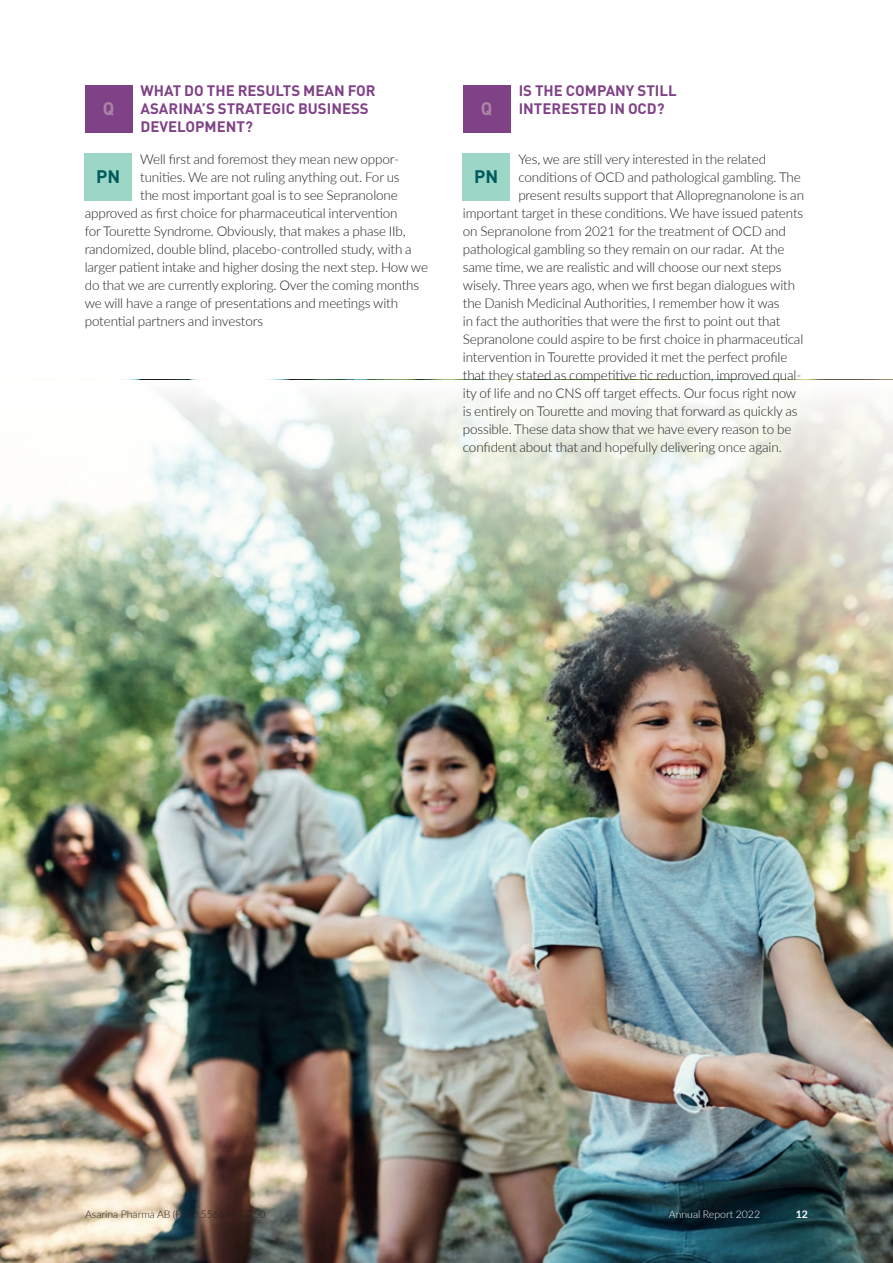
<style>
.page{position:relative;width:893px;height:1263px;background:#fff}
.page>*{position:absolute;margin:0;border:0;box-sizing:border-box;transform-origin:0 0}
.t1{font:700 18px "DIN";color:#005b5a}
.t2{font:700 18px "DIN";color:#ac85a6}
.t3{font:700 15px/18px "DIN";color:#804287}
.t4{font:300 13.5px "Lato";letter-spacing:-.01em;color:#231f20}
.t5{font:300 10.5px "Lato";color:#231f20}
.t6{font:300 10.5px "Lato";color:#fff}
.t7{font:700 10.5px "Lato";color:#fff}
</style>
<div class="page">
<img style="left:0;top:705px;width:893px;height:558px">
<img style="left:0;top:396px;width:893px;height:309px">
<div style="left:85px;top:85px;width:47px;height:47px;background:#804287"></div>
<div style="left:463px;top:85px;width:47px;height:47px;background:#804287"></div>
<div style="left:85px;top:153px;width:47px;height:47px;background:#9cd6c7"></div>
<div style="left:463px;top:153px;width:47px;height:47px;background:#9cd6c7"></div>
<p class="t3" style="left:141px;top:81px;width:237px">WHAT DO THE RESULTS MEAN FOR<br>ASARINA’S STRATEGIC BUSINESS<br>DEVELOPMENT?</p>
<p class="t4" style="left:140px;top:150px;width:260px">Well first and foremost they mean new oppor-</p>
<p class="t4" style="left:140px;top:168px;width:261px">tunities. We are not ruling anything out. For us</p>
<p class="t4" style="left:140px;top:186px;width:259px">the most important goal is to see Sepranolone</p>
<p class="t4" style="left:85px;top:204px;width:314px">approved as first choice for pharmaceutical intervention</p>
<p class="t4" style="left:85px;top:222px;width:323px">for Tourette Syndrome. Obviously, that makes a phase IIb,</p>
<p class="t4" style="left:85px;top:240px;width:329px">randomized, double blind, placebo-controlled study, with a</p>
<p class="t4" style="left:85px;top:258px;width:345px">larger patient intake and higher dosing the next step. How we</p>
<p class="t4" style="left:85px;top:276px;width:336px">do that we are currently exploring. Over the coming months</p>
<p class="t4" style="left:85px;top:294px;width:315px">we will have a range of presentations and meetings with</p>
<p class="t4" style="left:85px;top:312px;width:180px">potential partners and investors</p>
<p class="t3" style="left:519px;top:81px;width:160px">IS THE COMPANY STILL<br>INTERESTED IN OCD?</p>
<h1 class="t2" style="left:103px;top:97px;width:13px">Q</h1>
<h1 class="t2" style="left:481px;top:97px;width:13px">Q</h1>
<p class="t4" style="left:518px;top:150px;width:249px">Yes, we are still very interested in the related</p>
<p class="t4" style="left:518px;top:168px;width:284px">conditions of OCD and pathological gambling. The</p>
<p class="t4" style="left:518px;top:186px;width:287px">present results support that Allopregnanolone is an</p>
<p class="t4" style="left:463px;top:204px;width:342px">important target in these conditions. We have issued patents</p>
<p class="t4" style="left:463px;top:222px;width:325px">on Sepranolone from 2021 for the treatment of OCD and</p>
<p class="t4" style="left:463px;top:240px;width:323px">pathological gambling so they remain on our radar. At the</p>
<p class="t4" style="left:463px;top:258px;width:320px">same time, we are realistic and will choose our next steps</p>
<p class="t4" style="left:463px;top:276px;width:334px">wisely. Three years ago, when we first began dialogues with</p>
<p class="t4" style="left:463px;top:294px;width:318px">the Danish Medicinal Authorities, I remember how it was</p>
<p class="t4" style="left:463px;top:312px;width:319px">in fact the authorities that were the first to point out that</p>
<p class="t4" style="left:463px;top:330px;width:342px">Sepranolone could aspire to be first choice in pharmaceutical</p>
<p class="t4" style="left:463px;top:348px;width:326px">intervention in Tourette provided it met the perfect profile</p>
<p class="t4" style="left:463px;top:366px;width:340px">that they stated as competitive tic reduction, improved qual-</p>
<p class="t4" style="left:463px;top:384px;width:335px">ity of life and no CNS off target effects. Our focus right now</p>
<p class="t4" style="left:463px;top:402px;width:336px">is entirely on Tourette and moving that forward as quickly as</p>
<p class="t4" style="left:463px;top:420px;width:330px">possible. These data show that we have every reason to be</p>
<p class="t4" style="left:463px;top:438px;width:320px">confident about that and hopefully delivering once again.</p>
<h1 class="t1" style="left:96px;top:165px;width:26px">PN</h1>
<h1 class="t1" style="left:474px;top:165px;width:26px">PN</h1>
<p class="t5" style="left:85px;top:1207px;width:182px">Asarina Pharma AB (Publ) 556698-0750</p>
<p class="t6" style="left:669px;top:1207px;width:93px">Annual Report 2022</p>
<p class="t7" style="left:796px;top:1207px;width:14px">12</p>
</div>
